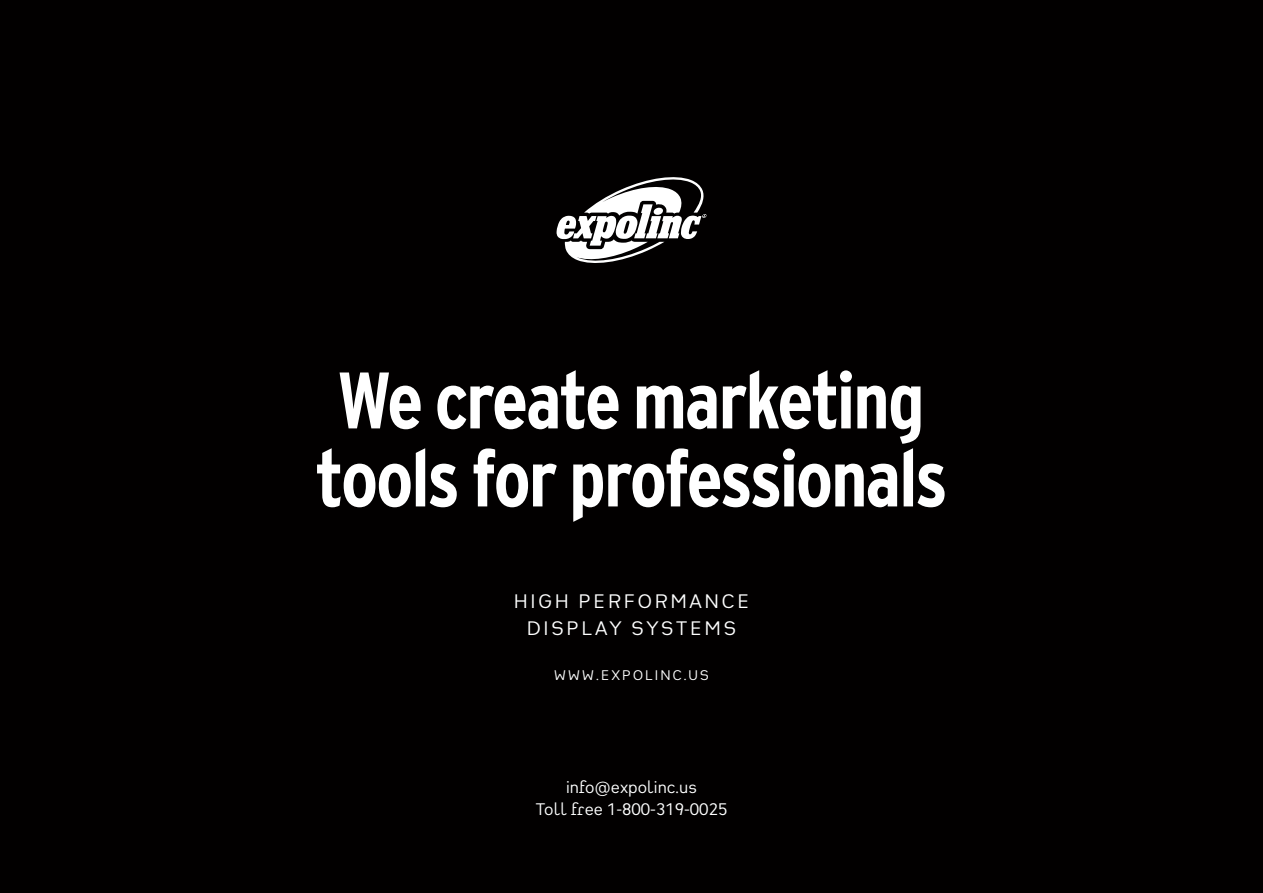
<style>
.page{position:relative;width:1263px;height:893px;background:#020000}
.page>*{position:absolute;margin:0;border:0;box-sizing:border-box;transform-origin:0 0}
.t1{font:700 condensed 79.8px/78px "Interstate";letter-spacing:-.035em;color:#fff}
.t2{font:21px/27px "Heimat Sans";letter-spacing:.1em;color:#fff;text-align:center}
.t3{font:18px/21.6px "Heimat Sans";color:#fff;text-align:center}
.t4{font:15px "Heimat Sans";letter-spacing:.1em;color:#fff}
</style>
<div class="page">
<svg style="left:556px;top:177px;width:150px;height:86px"></svg>
<p class="t1" style="left:315px;top:361px;width:634px">We create marketing tools for professionals</p>
<p class="t2" style="left:513px;top:587px;width:238px">HIGH PERFORMANCE<br>DISPLAY SYSTEMS</p>
<p class="t4" style="left:554px;top:665px;width:157px">WWW.EXPOLINC.US</p>
<p class="t3" style="left:535px;top:776px;width:193px">info@expolinc.us<br>Toll free 1-800-319-0025</p>
</div>
